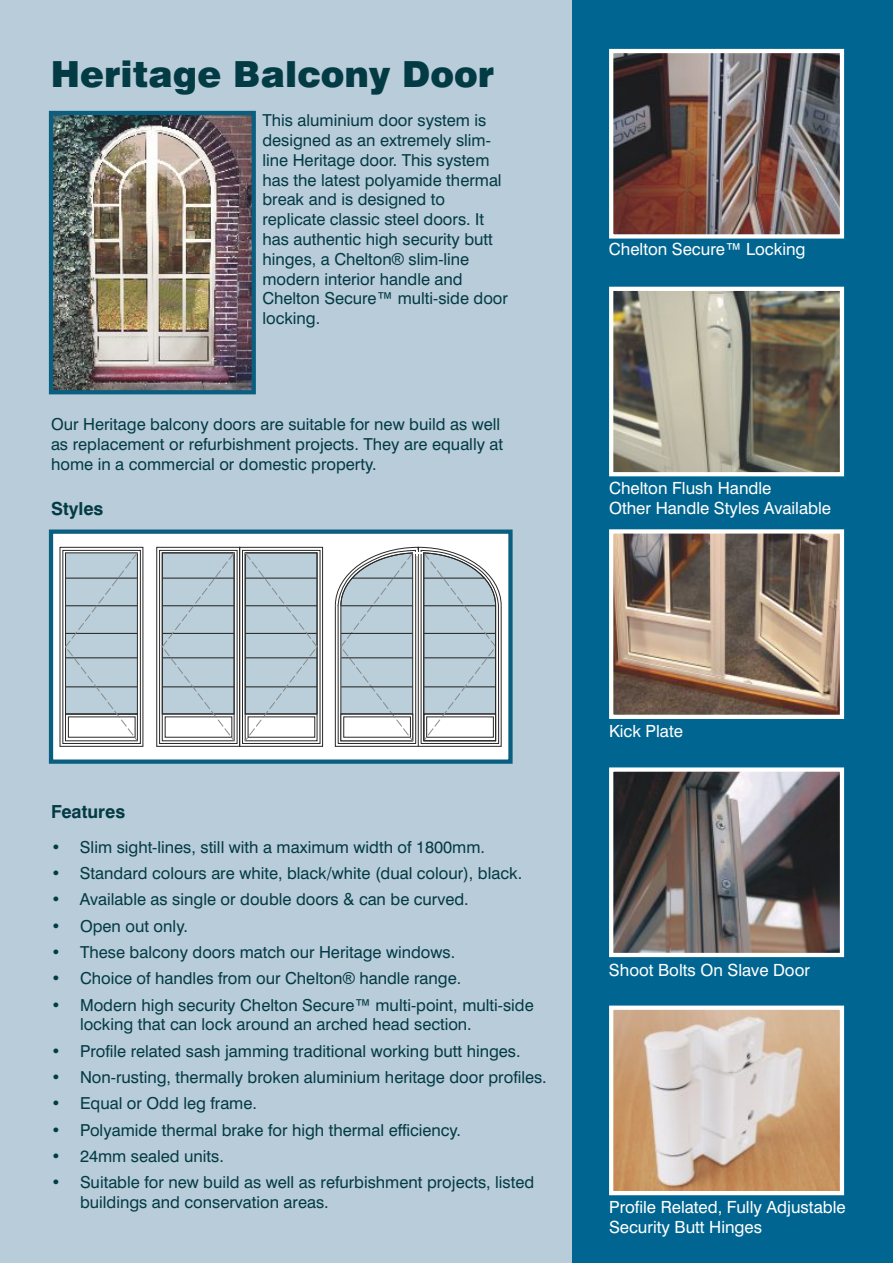
<style>
.page{position:relative;width:893px;height:1263px;background:#006691}
.page>*{position:absolute;margin:0;border:0;box-sizing:border-box;transform-origin:0 0}
.t1{font:900 36px "Swiss 721 BT";color:#033b45}
.t2{font:700 18px "Swiss 721 BT";color:#033b45}
.t3{font:16.8px/20.1px "Swiss 721 BT";color:#fff}
.t4{font:16.5px/19.8px "Swiss 721 BT";color:#033b45}
.t5{font:16.5px "Arial";color:#033b45}
.s1{font-family:"Arial"}
.s2{font-family:"Arial";font-size:16.5px}
</style>
<div class="page">
<div style="left:0;top:0;width:571px;height:1263px;background:#b8ccd9"></div>
<img style="left:614px;top:54px;width:225px;height:180px">
<div style="left:609px;top:49px;width:235px;height:190px;border:4px solid #fff"></div>
<img style="left:614px;top:534px;width:225px;height:180px">
<div style="left:609px;top:529px;width:235px;height:190px;border:4px solid #fff"></div>
<img style="left:54px;top:116px;width:197px;height:273px">
<div style="left:49px;top:111px;width:207px;height:283px;border:4px solid #0a5e80"></div>
<img style="left:614px;top:772px;width:225px;height:180px">
<div style="left:609px;top:767px;width:235px;height:190px;border:4px solid #fff"></div>
<img style="left:614px;top:1010px;width:225px;height:180px">
<div style="left:609px;top:1005px;width:235px;height:190px;border:4px solid #fff"></div>
<img style="left:614px;top:292px;width:225px;height:179px">
<div style="left:609px;top:287px;width:235px;height:189px;border:4px solid #fff"></div>
<div style="left:51px;top:532px;width:459px;height:230px;background:#fff"></div>
<div style="left:63px;top:550px;width:78px;height:194px;border:1px solid #292929"></div>
<svg style="left:64px;top:552px;width:74px;height:190px;background:#b6c6ce"></svg>
<div style="left:239px;top:547px;width:84px;height:200px;border:1px solid #292929"></div>
<div style="left:242px;top:550px;width:78px;height:194px;border:1px solid #292929"></div>
<svg style="left:244px;top:552px;width:74px;height:190px;background:#b4c4cb"></svg>
<div style="left:156px;top:547px;width:84px;height:200px;border:1px solid #292929"></div>
<div style="left:159px;top:550px;width:78px;height:194px;border:1px solid #292929"></div>
<svg style="left:161px;top:552px;width:74px;height:190px;background:#b4c4cc"></svg>
<hr style="left:418px;top:553px;width:1px;height:193px;background:#292929">
<svg style="left:334px;top:546px;width:168px;height:198px"></svg>
<div style="left:49px;top:529px;width:464px;height:235px;border:4px solid #0a5e80"></div>
<h1 class="t1" style="left:51px;top:59px;width:445px">Heritage Balcony Door</h1>
<p class="t4" style="left:262px;top:112px;width:247px">This aluminium door system is designed as an extremely slim&shy;line Heritage door. This system has the latest polyamide thermal break and is designed to replicate classic steel doors. It has authentic high security butt hinges, a Chelton<span class="s1">®</span> slim-line modern interior handle and<br>Chelton Secure<span class="s1">™</span> multi-side door locking.</p>
<p class="t4" style="left:51px;top:416px;width:454px">Our Heritage balcony doors are suitable for new build as well as replacement or refurbishment projects. They are equally at home in a commercial or domestic property.</p>
<p class="t2" style="left:51px;top:502px;width:54px">Styles</p>
<p class="t3" style="left:609px;top:241px;width:198px">Chelton Secure<span class="s2">™</span> Locking</p>
<p class="t3" style="left:609px;top:479px;width:224px">Chelton Flush Handle<br>Other Handle Styles Available</p>
<p class="t2" style="left:51px;top:804px;width:76px">Features</p>
<p class="t4" style="left:51px;top:838px;width:436px">• Slim sight-lines, still with a maximum width of 1800mm.</p>
<p class="t4" style="left:51px;top:865px;width:473px">• Standard colours are white, black/white (dual colour), black.</p>
<p class="t4" style="left:51px;top:891px;width:419px">• Available as single or double doors &amp; can be curved.</p>
<p class="t4" style="left:51px;top:917px;width:138px">• Open out only.</p>
<p class="t4" style="left:51px;top:944px;width:406px">• These balcony doors match our Heritage windows.</p>
<p class="t4" style="left:51px;top:970px;width:412px">• Choice of handles from our Chelton handle range.</p>
<p class="t4" style="left:80px;top:996px;width:455px;text-indent:-29px">• Modern high security Chelton Secure<span class="s1">™</span> multi-point, multi-side locking that can lock around an arched head section.</p>
<p class="t4" style="left:51px;top:1042px;width:471px">• Profile related sash jamming traditional working butt hinges.</p>
<p class="t4" style="left:51px;top:1069px;width:497px">• Non-rusting, thermally broken aluminium heritage door profiles.</p>
<p class="t4" style="left:51px;top:1095px;width:207px">• Equal or Odd leg frame.</p>
<p class="t4" style="left:51px;top:1121px;width:412px">• Polyamide thermal brake for high thermal efficiency.</p>
<p class="t4" style="left:51px;top:1148px;width:174px">• 24mm sealed units.</p>
<p class="t4" style="left:80px;top:1174px;width:456px;text-indent:-29px">• Suitable for new build as well as refurbishment projects, listed buildings and conservation areas.</p>
<p class="t5" style="left:343px;top:972px;width:14px">®</p>
<p class="t3" style="left:609px;top:722px;width:75px">Kick Plate</p>
<p class="t3" style="left:609px;top:962px;width:203px">Shoot Bolts On Slave Door</p>
<p class="t3" style="left:609px;top:1199px;width:238px">Profile Related, Fully Adjustable<br>Security Butt Hinges</p>
</div>
